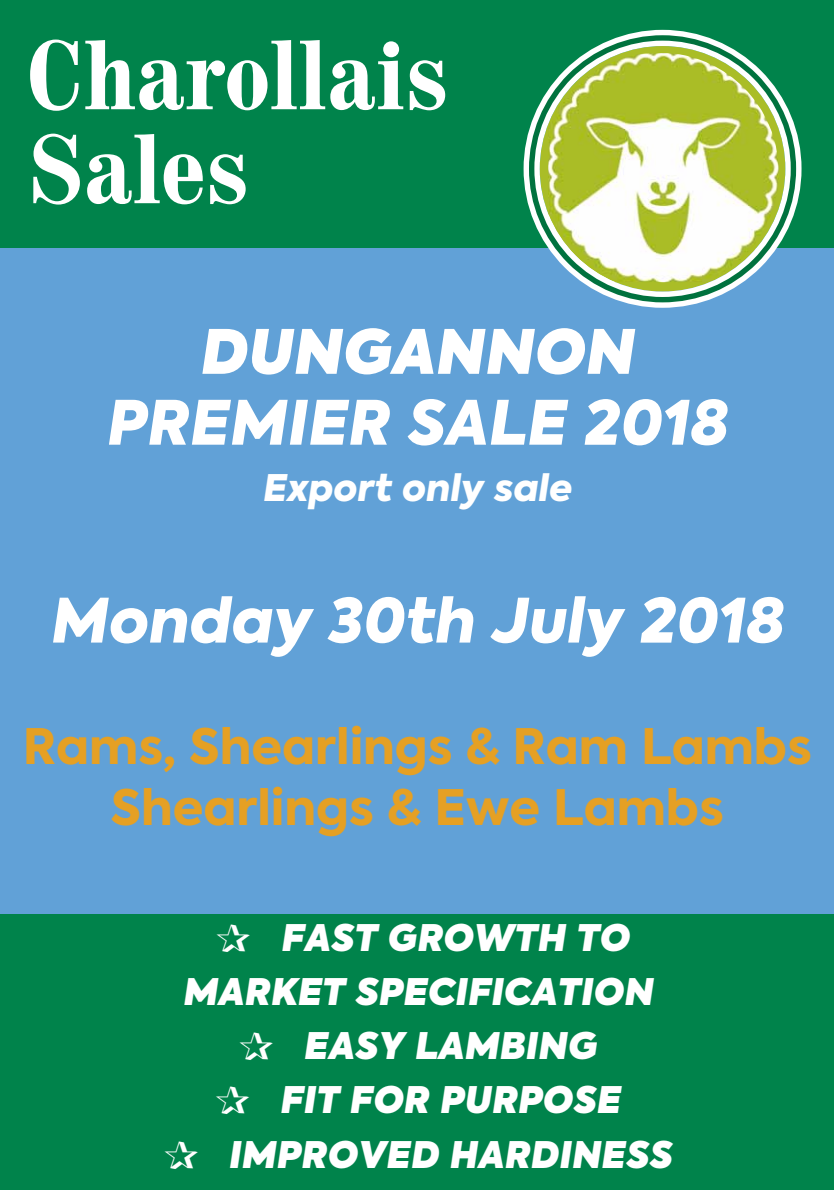
<style>
.page{position:relative;width:834px;height:1190px;background:#fff}
.page>*{position:absolute;margin:0;border:0;box-sizing:border-box;transform-origin:0 0}
.t1{font:700 condensed 97.2px/94px "Century 725 BT";color:#fff}
.t2{font:italic 900 60.8px "Axiforma";color:#fff}
.t3{font:italic 800 60.8px "Axiforma";color:#fff}
.t4{font:800 48.6px/60.8px "Axiforma";color:#e5a024;text-align:center}
.t5{font:italic 800 36.4px/54.2px "Axiforma";color:#fff;text-align:center}
.t6{font:italic 900 36.4px "Axiforma";color:#fff}
</style>
<div class="page">
<div style="left:0;top:0;width:833px;height:249px;background:#00834b"></div>
<div style="left:0;top:249px;width:833px;height:665px;background:#61a1d7"></div>
<div style="left:0;top:914px;width:833px;height:275px;background:#00834b"></div>
<svg style="left:521px;top:29px;width:283px;height:279px"></svg>
<svg style="left:532px;top:38px;width:261px;height:262px"></svg>
<img style="left:548px;top:53px;width:231px;height:229px">
<img style="left:548px;top:214px;width:67px;height:68px">
<h1 class="t1" style="left:27px;top:37px;width:423px">Charollais<br>Sales</h1>
<h2 class="t3" style="left:200px;top:329px;width:436px">DUNGANNON</h2>
<h2 class="t2" style="left:106px;top:388px;width:624px">PREMIER SALE 2018</h2>
<p class="t6" style="left:263px;top:468px;width:311px">Export only sale</p>
<h2 class="t2" style="left:50px;top:586px;width:735px">Monday 30th July 2018</h2>
<h3 class="t4" style="left:23px;top:717px;width:791px">Rams, Shearlings &amp; Ram Lambs<br>Shearlings &amp; Ewe Lambs</h3>
<p class="t5" style="left:164px;top:917px;width:509px">✰ FAST GROWTH TO<br>MARKET SPECIFICATION ✰ EASY LAMBING<br>✰ FIT FOR PURPOSE<br>✰ IMPROVED HARDINESS</p>
</div>
